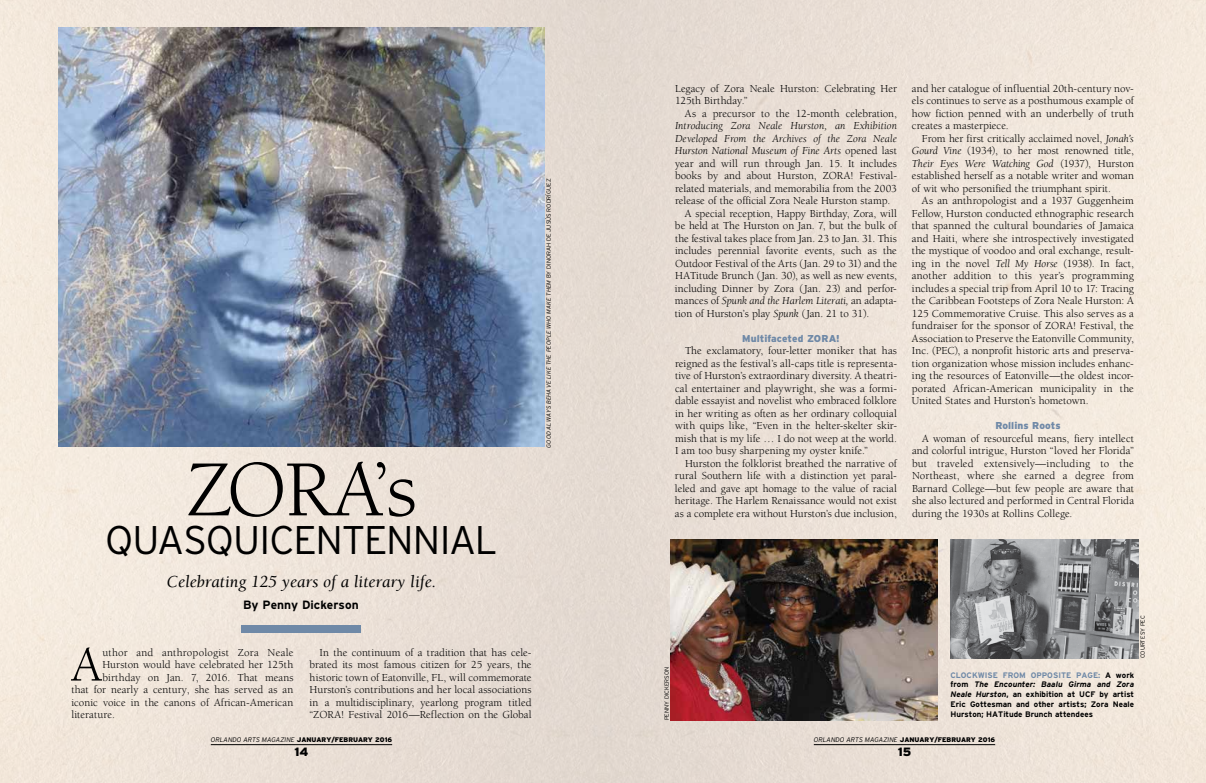
<style>
.page{position:relative;width:1206px;height:783px;background:#fff}
.page>*{position:absolute;margin:0;border:0;box-sizing:border-box;transform-origin:0 0}
.t1{font:81.6px "Berkeley Std";color:#000}
.t2{font:50.4px "Berkeley Std";color:#000}
.t3{font:300 40px "Interstate";letter-spacing:-.03em;color:#000}
.t4{font:italic 17.2px "Berkeley";color:#000}
.t5{font:700 12px "Interstate";color:#000}
.t6{font:900 12px "Interstate";color:#000}
.t7{font:11px/12.5px "Berkeley Std";color:#000;text-align:justify}
.t8{font:italic 11px "Berkeley Std";color:#000}
.t9{font:11px "Berkeley Std";letter-spacing:.02em;color:#000}
.t10{font:900 10px "Interstate";letter-spacing:.005em;color:#6f89a7}
.t11{font:700 8px/9.8px "Interstate";color:#000;text-align:justify}
.t12{font:900 6.7px "Interstate";letter-spacing:-.005em;color:#000}
.t13{font:italic 300 6px "Interstate";color:#000}
.t14{font:300 6px "Interstate";color:#000}
.s1{font-style:normal}
.s2{font-weight:300;font-style:italic}
.s3{font-style:italic}
.s4{color:#6f89a7}
</style>
<div class="page">
<img style="left:0;top:0;width:1206px;height:783px">
<hr style="left:814px;top:744px;width:181px;height:1px;background:#000">
<hr style="left:211px;top:744px;width:181px;height:1px;background:#000">
<img style="left:59px;top:27px;width:485px;height:420px">
<div style="left:241px;top:625px;width:120px;height:7px;background:#6f89a7"></div>
<img style="left:671px;top:540px;width:267px;height:180px">
<img style="left:951px;top:540px;width:187px;height:118px">
<h1 class="t1" style="left:186px;top:446px;width:232px">ZORA’s</h1>
<h3 class="t3" style="left:105px;top:518px;width:394px">QUASQUICENTENNIAL</h3>
<h3 class="t4" style="left:167px;top:573px;width:271px">Celebrating 125 years of a literary life.</h3>
<p class="t5" style="left:243px;top:598px;width:117px">By Penny Dickerson</p>
<p class="t13" style="left:545px;top:448px;width:270px;rotate:-90deg">GOOD ALWAYS BEHAVE LIKE THE PEOPLE WHO MAKE THEM <span class="s1">BY DINORAH DE JUSÚS RODRÍGUEZ</span></p>
<h2 class="t2" style="left:71px;top:638px;width:32px">A</h2>
<p class="t9" style="left:102px;top:646px;width:193px">uthor and anthropologist Zora Neale</p>
<p class="t7" style="left:102px;top:659px;width:192px">Hurston would have celebrated her 125th</p>
<p class="t7" style="left:102px;top:671px;width:192px">birthday on Jan. 7, 2016. That means</p>
<p class="t7" style="left:71px;top:684px;width:223px">that for nearly a century, she has served as an</p>
<p class="t7" style="left:71px;top:696px;width:223px">iconic voice in the canons of African-American</p>
<p class="t7" style="left:71px;top:709px;width:45px">literature.</p>
<p class="t7" style="left:310px;top:646px;width:224px;text-indent:10px">In the continuum of a tradition that has cele&shy;brated its most famous citizen for 25 years, the historic town of Eatonville, FL, will commemorate Hurston’s contributions and her local associations in a multidisciplinary, yearlong program titled “ZORA! Festival 2016—Reflection on the Global</p>
<p class="t12" style="left:211px;top:736px;width:183px"><span class="s2">ORLANDO ARTS MAGAZINE</span> JANUARY/FEBRUARY 2016</p>
<p class="t6" style="left:295px;top:745px;width:15px">14</p>
<p class="t7" style="left:675px;top:82px;width:224px">Legacy of Zora Neale Hurston: Celebrating Her<br>125th Birthday.”</p>
<p class="t7" style="left:685px;top:107px;width:213px">As a precursor to the 12-month celebration,</p>
<p class="t8" style="left:675px;top:120px;width:223px">Introducing Zora Neale Hurston, an Exhibition</p>
<p class="t8" style="left:675px;top:132px;width:223px">Developed From the Archives of the Zora Neale</p>
<p class="t8" style="left:675px;top:145px;width:224px">Hurston National Museum of Fine Arts <span class="s1">opened last</span></p>
<p class="t7" style="left:675px;top:157px;width:224px">year and will run through Jan. 15. It includes</p>
<p class="t7" style="left:675px;top:170px;width:223px">books by and about Hurston, ZORA! Festival-</p>
<p class="t7" style="left:675px;top:182px;width:223px">related materials, and memorabilia from the 2003</p>
<p class="t7" style="left:675px;top:195px;width:217px">release of the official Zora Neale Hurston stamp.</p>
<p class="t7" style="left:685px;top:207px;width:213px">A special reception, Happy Birthday, Zora, will</p>
<p class="t7" style="left:675px;top:220px;width:224px">be held at The Hurston on Jan. 7, but the bulk of</p>
<p class="t7" style="left:675px;top:232px;width:224px">the festival takes place from Jan. 23 to Jan. 31. This</p>
<p class="t7" style="left:675px;top:245px;width:224px">includes perennial favorite events, such as the</p>
<p class="t7" style="left:675px;top:257px;width:224px">Outdoor Festival of the Arts (Jan. 29 to 31) and the</p>
<p class="t7" style="left:675px;top:270px;width:223px">HATitude Brunch (Jan. 30), as well as new events,</p>
<p class="t7" style="left:675px;top:282px;width:224px">including Dinner by Zora (Jan. 23) and perfor-</p>
<p class="t8" style="left:675px;top:295px;width:224px"><span class="s1">mances of</span> Spunk and the Harlem Literati, <span class="s1">an adapta-</span></p>
<p class="t7" style="left:675px;top:307px;width:196px">tion of Hurston’s play <span class="s3">Spunk</span> (Jan. 21 to 31).</p>
<p class="t10" style="left:742px;top:333px;width:99px">Multifaceted ZORA!</p>
<p class="t7" style="left:675px;top:345px;width:224px;text-indent:10px">The exclamatory, four-letter moniker that has reigned as the festival’s all-caps title is representa&shy;tive of Hurston’s extraordinary diversity. A theatri&shy;cal entertainer and playwright, she was a formi&shy;dable essayist and novelist who embraced folklore in her writing as often as her ordinary colloquial with quips like, “Even in the helter-skelter skir&shy;mish that is my life … I do not weep at the world.<br>I am too busy sharpening my oyster knife.”</p>
<p class="t7" style="left:675px;top:457px;width:224px;text-indent:10px">Hurston the folklorist breathed the narrative of rural Southern life with a distinction yet paral&shy;leled and gave apt homage to the value of racial heritage. The Harlem Renaissance would not exist as a complete era without Hurston’s due inclusion,</p>
<p class="t7" style="left:912px;top:82px;width:224px">and her catalogue of influential 20th-century nov&shy;els continues to serve as a posthumous example of how fiction penned with an underbelly of truth creates a masterpiece.</p>
<p class="t7" style="left:912px;top:132px;width:224px;text-indent:10px">From her first critically acclaimed novel, <span class="s3">Jonah’s Gourd Vine</span> (1934), to her most renowned title, <span class="s3">Their Eyes Were Watching God</span> (1937), Hurston established herself as a notable writer and woman of wit who personified the triumphant spirit.</p>
<p class="t7" style="left:912px;top:195px;width:224px;text-indent:10px">As an anthropologist and a 1937 Guggenheim Fellow, Hurston conducted ethnographic research that spanned the cultural boundaries of Jamaica and Haiti, where she introspectively investigated the mystique of voodoo and oral exchange, result&shy;ing in the novel <span class="s3">Tell My Horse</span> (1938). In fact, another addition to this year’s programming includes a special trip from April 10 to 17: Tracing the Caribbean Footsteps of Zora Neale Hurston: A 125 Commemorative Cruise. This also serves as a fundraiser for the sponsor of ZORA! Festival, the Association to Preserve the Eatonville Community, Inc. (PEC), a nonprofit historic arts and preserva&shy;tion organization whose mission includes enhanc&shy;ing the resources of Eatonville—the oldest incor&shy;porated African-American municipality in the United States and Hurston’s hometown.</p>
<p class="t10" style="left:995px;top:420px;width:67px">Rollins Roots</p>
<p class="t7" style="left:912px;top:432px;width:224px;text-indent:10px">A woman of resourceful means, fiery intellect and colorful intrigue, Hurston “loved her Florida” but traveled extensively—including to the Northeast, where she earned a degree from Barnard College—but few people are aware that she also lectured and performed in Central Florida during the 1930s at Rollins College.</p>
<p class="t14" style="left:663px;top:720px;width:55px;rotate:-90deg">PENNY DICKERSON</p>
<p class="t14" style="left:1139px;top:658px;width:45px;rotate:-90deg">COURTESY PEC</p>
<p class="t11" style="left:951px;top:670px;width:185px"><span class="s4">CLOCKWISE FROM OPPOSITE PAGE:</span> A work from <span class="s3">The Encounter: Baalu Girma and Zora Neale Hurston</span>, an exhibition at UCF by artist Eric Gottesman and other artists; Zora Neale Hurston; HATitude Brunch attendees</p>
<p class="t12" style="left:814px;top:736px;width:183px"><span class="s2">ORLANDO ARTS MAGAZINE</span> JANUARY/FEBRUARY 2016</p>
<p class="t6" style="left:898px;top:745px;width:15px">15</p>
</div>
